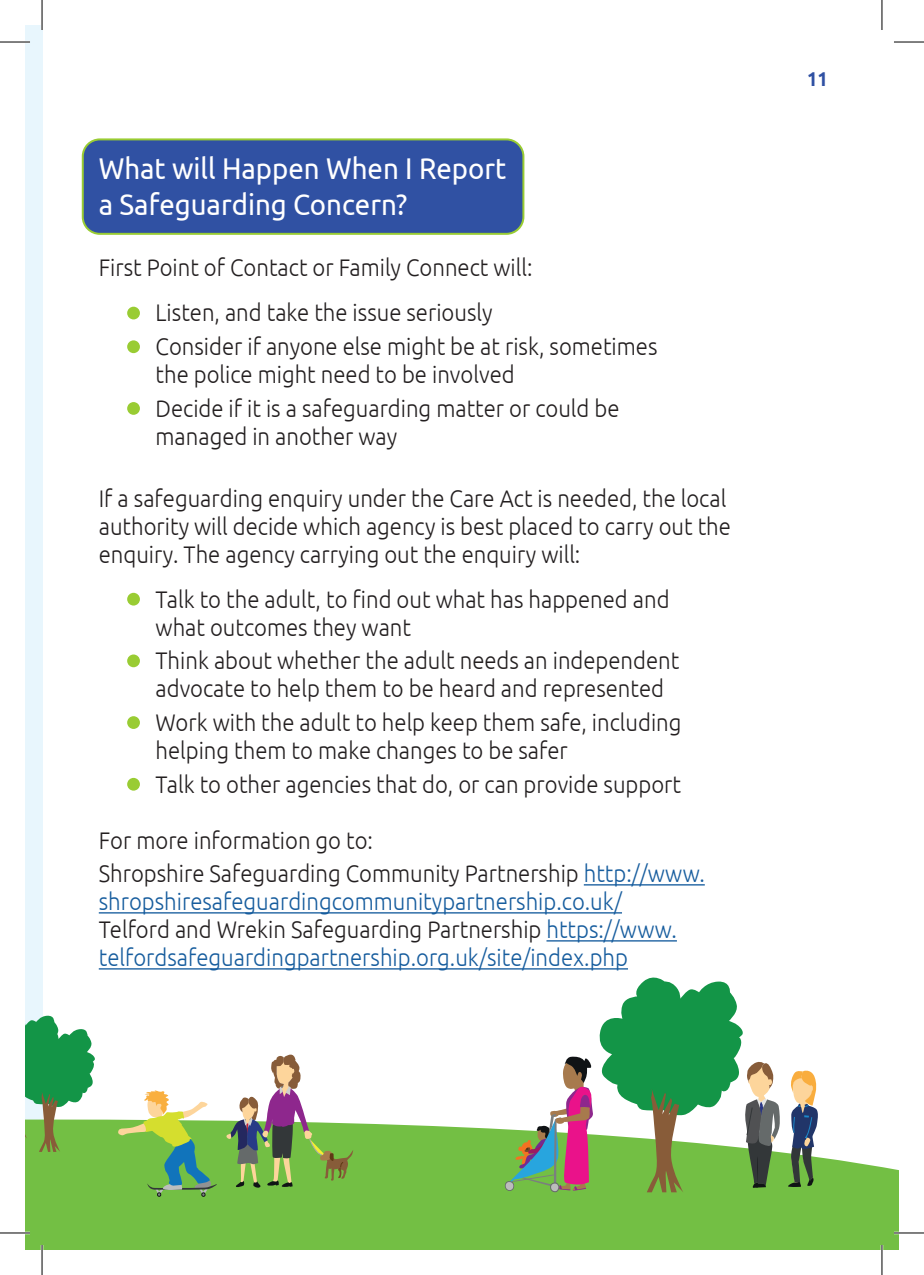
<style>
.page{position:relative;width:924px;height:1275px;background:#fff}
.page>*{position:absolute;margin:0;border:0;box-sizing:border-box;transform-origin:0 0}
.t1{font:30px/36px "Ubuntu";color:#fff;scale:.92 1}
.t2{font:300 24px/28px "Ubuntu";color:#231f20;scale:.92 1}
.t3{font:300 24px/28px "Ubuntu";color:#175d9e;scale:.92 1}
.t4{font:700 20px "Ubuntu";color:#3051a3;scale:.92 1}
.s1{color:#231f20}
</style>
<div class="page">
<div style="left:25px;top:25px;width:17px;height:1225px;background:#e8f6fd"></div>
<div style="left:25px;top:1119px;width:873px;height:131px;background:#73bf44"></div>
<svg style="left:504px;top:1181px;width:10px;height:10px"></svg>
<svg style="left:505px;top:1182px;width:8px;height:8px"></svg>
<svg style="left:226px;top:1054px;width:127px;height:133px"></svg>
<svg style="left:117px;top:1090px;width:99px;height:106px"></svg>
<svg style="left:786px;top:1070px;width:32px;height:117px"></svg>
<svg style="left:508px;top:977px;width:272px;height:215px"></svg>
<svg style="left:25px;top:1010px;width:72px;height:142px"></svg>
<div style="left:83px;top:139px;width:440px;height:95px;background:#3051a3;border-radius:17px"></div>
<div style="left:82px;top:138px;width:442px;height:97px;border:2px solid #9c3;border-radius:17px"></div>
<hr style="left:583px;top:884px;width:121px;height:1px;background:#175d9e">
<hr style="left:99px;top:912px;width:522px;height:1px;background:#175d9e">
<hr style="left:546px;top:940px;width:130px;height:1px;background:#175d9e">
<hr style="left:99px;top:968px;width:528px;height:1px;background:#175d9e">
<div style="left:127px;top:307px;width:13px;height:12px;background:#9c3;border-radius:50%"></div>
<div style="left:127px;top:340px;width:13px;height:13px;background:#9c3;border-radius:50%"></div>
<div style="left:127px;top:402px;width:13px;height:13px;background:#9c3;border-radius:50%"></div>
<div style="left:127px;top:593px;width:13px;height:12px;background:#9c3;border-radius:50%"></div>
<div style="left:127px;top:654px;width:13px;height:13px;background:#9c3;border-radius:50%"></div>
<div style="left:127px;top:716px;width:13px;height:13px;background:#9c3;border-radius:50%"></div>
<div style="left:127px;top:778px;width:13px;height:12px;background:#9c3;border-radius:50%"></div>
<hr style="left:0;top:41px;width:30px;height:2px;background:#fff">
<hr style="left:0;top:1231px;width:30px;height:3px;background:#fff">
<hr style="left:893px;top:1231px;width:30px;height:3px;background:#fff">
<hr style="left:41px;top:0;width:2px;height:30px;background:#fff">
<hr style="left:41px;top:1245px;width:2px;height:30px;background:#fff">
<hr style="left:880px;top:1245px;width:2px;height:30px;background:#fff">
<hr style="left:0;top:42px;width:30px;height:1px;background:#000">
<hr style="left:893px;top:42px;width:30px;height:1px;background:#000">
<hr style="left:0;top:1232px;width:30px;height:1px;background:#000">
<hr style="left:893px;top:1232px;width:30px;height:1px;background:#000">
<hr style="left:42px;top:0;width:1px;height:30px;background:#000">
<hr style="left:42px;top:1245px;width:1px;height:30px;background:#000">
<hr style="left:881px;top:0;width:1px;height:30px;background:#000">
<hr style="left:881px;top:1245px;width:1px;height:30px;background:#000">
<p class="t1" style="left:99px;top:149px;width:444px">What will Happen When I Report a Safeguarding Concern?</p>
<p class="t2" style="left:99px;top:253px;width:473px">First Point of Contact or Family Connect will:</p>
<p class="t2" style="left:155px;top:298px;width:368px">Listen, and take the issue seriously</p>
<p class="t2" style="left:155px;top:332px;width:547px">Consider if anyone else might be at risk, sometimes the police might need to be involved</p>
<p class="t2" style="left:155px;top:394px;width:505px">Decide if it is a safeguarding matter or could be managed in another way</p>
<p class="t2" style="left:99px;top:483px;width:688px">If a safeguarding enquiry under the Care Act is needed, the local authority will decide which agency is best placed to carry out the enquiry. The agency carrying out the enquiry will:</p>
<p class="t2" style="left:155px;top:584px;width:560px">Talk to the adult, to find out what has happened and what outcomes they want</p>
<p class="t2" style="left:155px;top:646px;width:570px">Think about whether the adult needs an independent advocate to help them to be heard and represented</p>
<p class="t2" style="left:155px;top:708px;width:573px">Work with the adult to help keep them safe, including helping them to make changes to be safer</p>
<p class="t2" style="left:155px;top:769px;width:572px">Talk to other agencies that do, or can provide support</p>
<p class="t2" style="left:99px;top:825px;width:299px">For more information go to:</p>
<p class="t3" style="left:99px;top:859px;width:660px"><span class="s1">Shropshire Safeguarding Community Partnership</span> http://www. shropshiresafeguardingcommunitypartnership.co.uk/</p>
<p class="t3" style="left:99px;top:915px;width:629px"><span class="s1">Telford and Wrekin Safeguarding Partnership</span> https://www. telfordsafeguardingpartnership.org.uk/site/index.php</p>
<p class="t4" style="left:806px;top:67px;width:24px">11</p>
</div>
